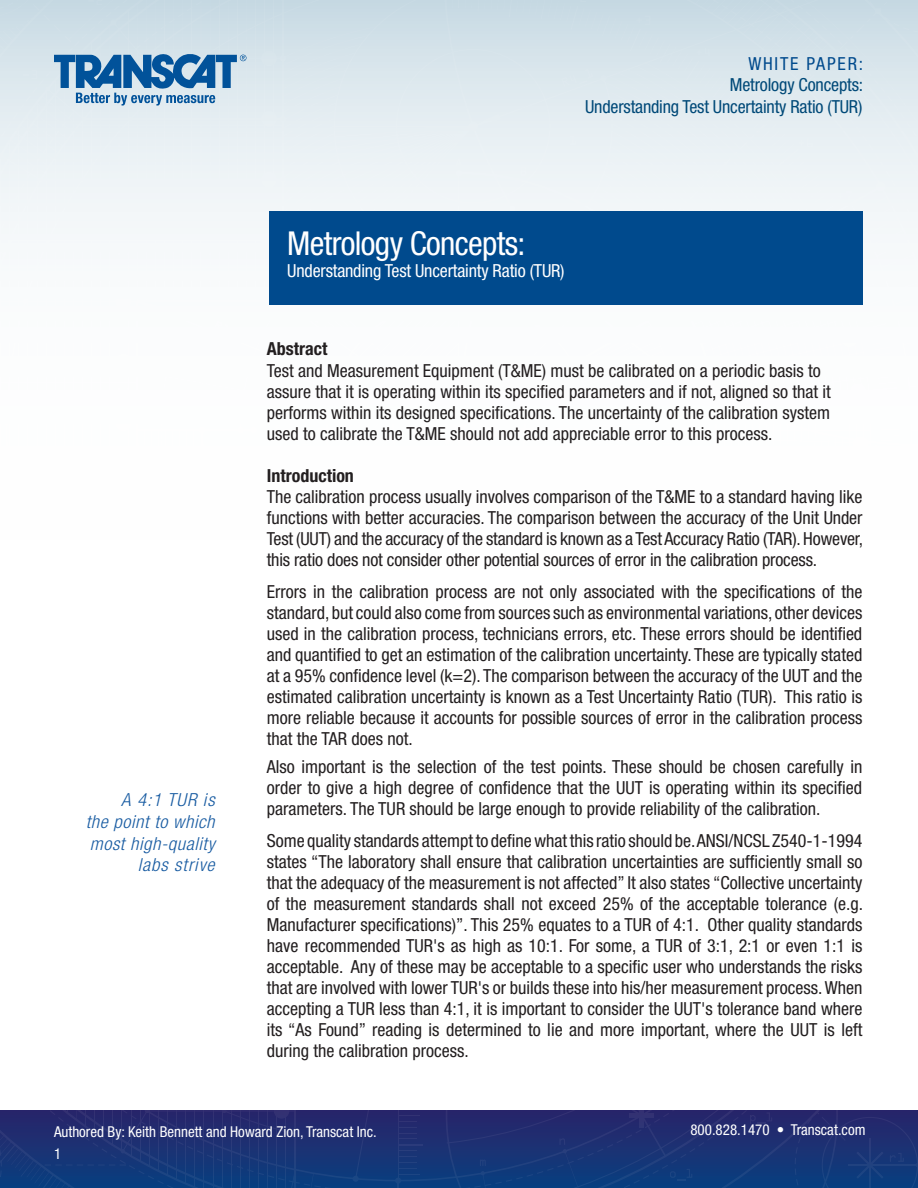
<style>
.page{position:relative;width:918px;height:1188px;background:#fff}
.page>*{position:absolute;margin:0;border:0;box-sizing:border-box;transform-origin:0 0}
.t1{font:condensed 33px "Helvetica Neue";letter-spacing:-.02em;color:#fff}
.t2{font:condensed 18px/21px "Helvetica Neue";color:#231f20;text-align:justify}
.t3{font:condensed 18px/21.6px "Helvetica Neue";letter-spacing:-.01em;color:#004978;text-align:right}
.t4{font:italic 300 condensed 18px/21.6px "Helvetica Neue";letter-spacing:.03em;color:#195ca2;text-align:right;scale:1.05 1}
.t5{font:condensed 18px "Helvetica Neue";letter-spacing:-.01em;color:#fff}
.t6{font:700 condensed 18px "Helvetica Neue";color:#231f20}
.t7{font:condensed 18px "Helvetica Neue";letter-spacing:.1em;color:#004a8d}
.t8{font:condensed 15px "Helvetica Neue";color:#fff}
</style>
<div class="page">
<svg style="left:0;top:0;width:918px;height:305px"></svg>
<svg style="left:0;top:1110px;width:918px;height:78px;background:#1a3274"></svg>
<div style="left:269px;top:211px;width:593px;height:94px;background:#004a8d"></div>
<p class="t4" style="left:86px;top:789px;width:124px">A 4:1 TUR is<br>the point to which most high-quality labs strive</p>
<p class="t7" style="left:748px;top:53px;width:116px">WHITE PAPER:</p>
<p class="t3" style="left:585px;top:74px;width:280px">Metrology Concepts:<br>Understanding Test Uncertainty Ratio (TUR)</p>
<h1 class="t1" style="left:287px;top:224px;width:240px">Metrology Concepts:</h1>
<p class="t5" style="left:287px;top:260px;width:279px">Understanding Test Uncertainty Ratio (TUR)</p>
<p class="t6" style="left:267px;top:338px;width:62px">Abstract</p>
<p class="t2" style="left:267px;top:360px;width:566px;text-align:left">Test and Measurement Equipment (T&amp;ME) must be calibrated on a periodic basis to assure that it is operating within its specified parameters and if not, aligned so that it performs within its designed specifications. The uncertainty of the calibration system used to calibrate the T&amp;ME should not add appreciable error to this process.</p>
<p class="t6" style="left:267px;top:465px;width:89px">Introduction</p>
<p class="t2" style="left:267px;top:486px;width:598px">The calibration process usually involves comparison of the T&amp;ME to a standard having like functions with better accuracies. The comparison between the accuracy of the Unit Under Test (UUT) and the accuracy of the standard is known as a Test Accuracy Ratio (TAR). However, this ratio does not consider other potential sources of error in the calibration process.</p>
<p class="t2" style="left:267px;top:581px;width:597px">Errors in the calibration process are not only associated with the specifications of the standard, but could also come from sources such as environmental variations, other devices used in the calibration process, technicians errors, etc. These errors should be identified and quantified to get an estimation of the calibration uncertainty. These are typically stated at a 95% confidence level (k=2). The comparison between the accuracy of the UUT and the estimated calibration uncertainty is known as a Test Uncertainty Ratio (TUR). This ratio is more reliable because it accounts for possible sources of error in the calibration process that the TAR does not.</p>
<p class="t2" style="left:267px;top:756px;width:597px">Also important is the selection of the test points. These should be chosen carefully in order to give a high degree of confidence that the UUT is operating within its specified parameters. The TUR should be large enough to provide reliability of the calibration.</p>
<p class="t2" style="left:267px;top:830px;width:598px">Some quality standards attempt to define what this ratio should be. ANSI/NCSL Z540-1-1994 states “The laboratory shall ensure that calibration uncertainties are sufficiently small so that the adequacy of the measurement is not affected” It also states “Collective uncertainty of the measurement standards shall not exceed 25% of the acceptable tolerance (e.g.<br>Manufacturer specifications)”. This 25% equates to a TUR of 4:1. Other quality standards have recommended TUR's as high as 10:1. For some, a TUR of 3:1, 2:1 or even 1:1 is acceptable. Any of these may be acceptable to a specific user who understands the risks that are involved with lower TUR's or builds these into his/her measurement process. When accepting a TUR less than 4:1, it is important to consider the UUT's tolerance band where its “As Found” reading is determined to lie and more important, where the UUT is left during the calibration process.</p>
<p class="t8" style="left:54px;top:1123px;width:324px">Authored By: Keith Bennett and Howard Zion, Transcat Inc.</p>
<p class="t8" style="left:690px;top:1121px;width:177px">800.828.1470 • Transcat.com</p>
<p class="t8" style="left:54px;top:1145px;width:9px">1</p>
</div>
